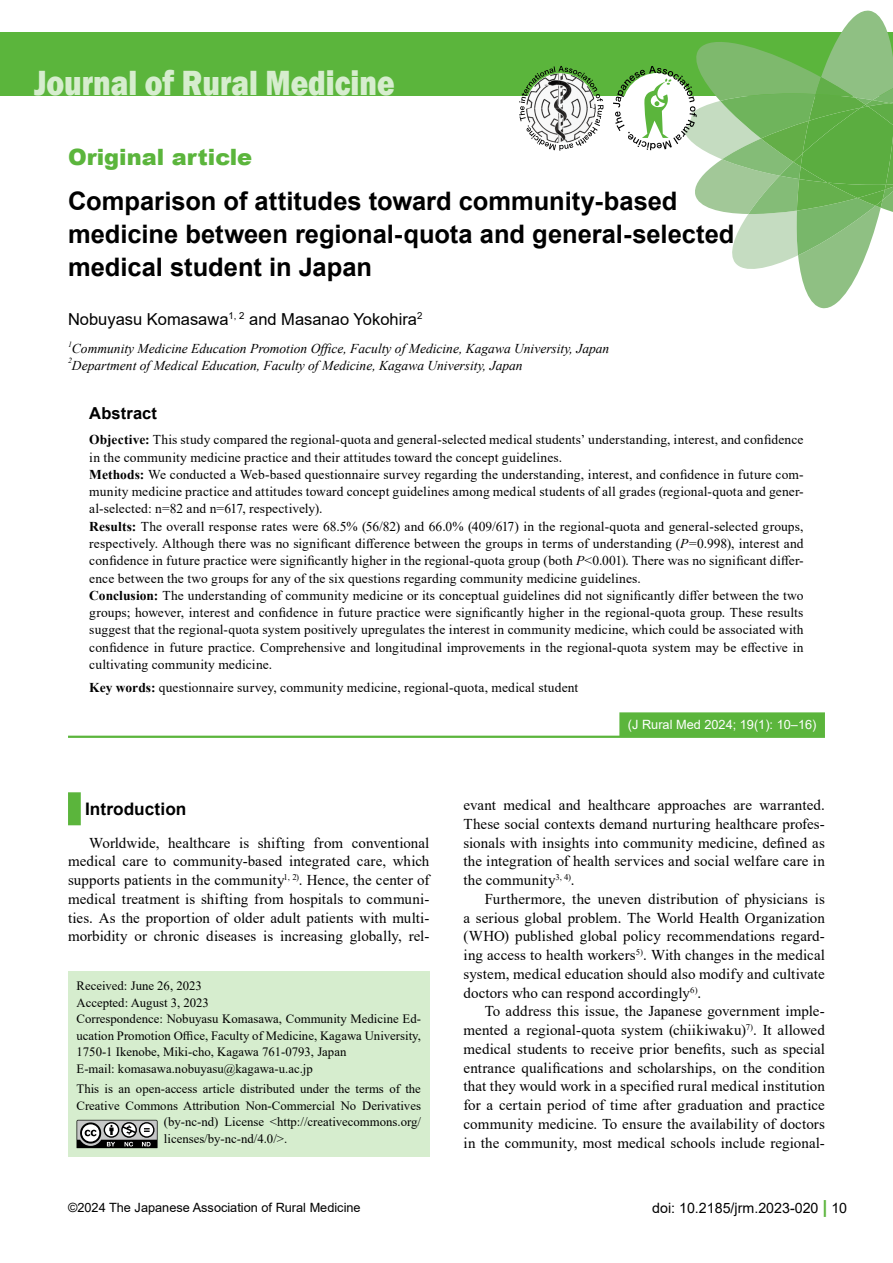
<style>
.page{position:relative;width:893px;height:1263px;background:#fff}
.page>*{position:absolute;margin:0;border:0;box-sizing:border-box;transform-origin:0 0}
.t1{font:800 36px "Franklin Gothic";color:#d6edce;scale:.83 1}
.t2{font:700 25.5px/33px "Arial";color:#000}
.t3{font:900 22.5px "Arial";color:#5bb53c}
.t4{font:700 17.25px "Arial";color:#000}
.t5{font:16.5px "Arial";color:#000}
.t6{font:700 16.5px "Arial";letter-spacing:.01em;color:#000}
.t7{font:15px/18.8px "Times New Roman";letter-spacing:.005em;color:#000;text-align:justify}
.t8{font:14.25px "Arial";color:#000}
.t9{font:13.5px/17.2px "Times New Roman";letter-spacing:.01em;color:#000}
.t10{font:italic 13.5px "Times New Roman";color:#000}
.t11{font:12.75px/16.5px "Times New Roman";color:#000}
.t12{font:12.75px "Arial";color:#000}
.t13{font:12.75px "Arial";color:#fff}
.t14{font:italic 7.8px "Times New Roman";color:#000}
.s1{font-weight:700}
.s2{font-style:italic}
.s3{font-weight:700;font-size:18px;color:#5bb53c}
</style>
<div class="page">
<div style="left:0;top:32px;width:893px;height:64px;background:#5bb53c"></div>
<svg style="left:613px;top:10px;width:280px;height:299px"></svg>
<svg style="left:519px;top:66px;width:84px;height:85px"></svg>
<hr style="left:68px;top:736px;width:757px;height:2px;background:#5bb53c">
<div style="left:619px;top:712px;width:206px;height:24px;background:#5bb53c"></div>
<div style="left:68px;top:792px;width:13px;height:33px;background:#5bb53c"></div>
<div style="left:68px;top:971px;width:361px;height:186px;background:#d6edce"></div>
<svg style="left:77px;top:1120px;width:81px;height:28px"></svg>
<h1 class="t1" style="left:34px;top:59px;width:436px">Journal of Rural Medicine</h1>
<h3 class="t3" style="left:68px;top:140px;width:186px">Original article</h3>
<h2 class="t2" style="left:68px;top:184px;width:668px">Comparison of attitudes toward community-based medicine between regional-quota and general-selected medical student in Japan</h2>
<p class="t5" style="left:68px;top:308px;width:356px">Nobuyasu Komasawa<sup>1,</sup> <sup>2</sup> and Masanao Yokohira<sup>2</sup></p>
<p class="t14" style="left:68px;top:339px;width:5px">1</p>
<p class="t10" style="left:72px;top:339px;width:539px">Community Medicine Education Promotion Office, Faculty of Medicine, Kagawa University, Japan</p>
<p class="t14" style="left:68px;top:355px;width:5px">2</p>
<p class="t10" style="left:72px;top:356px;width:452px">Department of Medical Education, Faculty of Medicine, Kagawa University, Japan</p>
<p class="t6" style="left:89px;top:401px;width:69px">Abstract</p>
<p class="t9" style="left:89px;top:431px;width:716px"><span class="s1">Objective:</span> This study compared the regional-quota and general-selected medical students’ understanding, interest, and confidence in the community medicine practice and their attitudes toward the concept guidelines.<br><span class="s1">Methods:</span> We conducted a Web-based questionnaire survey regarding the understanding, interest, and confidence in future com&shy;munity medicine practice and attitudes toward concept guidelines among medical students of all grades (regional-quota and gener&shy;al-selected: n=82 and n=617, respectively).<br><span class="s1">Results:</span> The overall response rates were 68.5% (56/82) and 66.0% (409/617) in the regional-quota and general-selected groups, respectively. Although there was no significant difference between the groups in terms of understanding (<span class="s2">P</span>=0.998), interest and confidence in future practice were significantly higher in the regional-quota group (both <span class="s2">P</span>&lt;0.001). There was no significant differ&shy;ence between the two groups for any of the six questions regarding community medicine guidelines.<br><span class="s1">Conclusion:</span> The understanding of community medicine or its conceptual guidelines did not significantly differ between the two groups; however, interest and confidence in future practice were significantly higher in the regional-quota group. These results suggest that the regional-quota system positively upregulates the interest in community medicine, which could be associated with confidence in future practice. Comprehensive and longitudinal improvements in the regional-quota system may be effective in cultivating community medicine.</p>
<p class="t9" style="left:89px;top:679px;width:491px"><span class="s1">Key words:</span> questionnaire survey, community medicine, regional-quota, medical student</p>
<p class="t13" style="left:628px;top:716px;width:190px">(J Rural Med 2024; 19(1): 10–16)</p>
<p class="t4" style="left:85px;top:797px;width:103px">Introduction</p>
<p class="t7" style="left:68px;top:833px;width:363px;text-indent:21px">Worldwide, healthcare is shifting from conventional medical care to community-based integrated care, which supports patients in the community<sup>1,</sup> <sup>2)</sup>. Hence, the center of medical treatment is shifting from hospitals to communi&shy;ties. As the proportion of older adult patients with multi&shy;morbidity or chronic diseases is increasing globally, rel-</p>
<p class="t11" style="left:77px;top:977px;width:346px">Received: June 26, 2023<br>Accepted: August 3, 2023<br>Correspondence: Nobuyasu Komasawa, Community Medicine Ed&shy;ucation Promotion Office, Faculty of Medicine, Kagawa University, 1750-1 Ikenobe, Miki-cho, Kagawa 761-0793, Japan<br>E-mail: komasawa.nobuyasu@kagawa-u.ac.jp</p>
<p class="t11" style="left:77px;top:1080px;width:346px">This is an open-access article distributed under the terms of the</p>
<p class="t11" style="left:77px;top:1097px;width:346px">Creative Commons Attribution Non-Commercial No Derivatives</p>
<p class="t11" style="left:164px;top:1113px;width:259px">(by-nc-nd) License &lt;http://creativecommons.org/</p>
<p class="t11" style="left:164px;top:1130px;width:125px">licenses/by-nc-nd/4.0/&gt;.</p>
<p class="t12" style="left:68px;top:1199px;width:294px">©2024 The Japanese Association of Rural Medicine</p>
<p class="t7" style="left:463px;top:795px;width:363px">evant medical and healthcare approaches are warranted.<br>These social contexts demand nurturing healthcare profes&shy;sionals with insights into community medicine, defined as the integration of health services and social welfare care in the community<sup>3,</sup> <sup>4)</sup>.</p>
<p class="t7" style="left:463px;top:889px;width:363px;text-indent:21px">Furthermore, the uneven distribution of physicians is a serious global problem. The World Health Organization (WHO) published global policy recommendations regard&shy;ing access to health workers<sup>5)</sup>. With changes in the medical system, medical education should also modify and cultivate doctors who can respond accordingly<sup>6)</sup>.</p>
<p class="t7" style="left:463px;top:1001px;width:363px;text-indent:21px">To address this issue, the Japanese government imple&shy;mented a regional-quota system (chiikiwaku)<sup>7)</sup>. It allowed medical students to receive prior benefits, such as special entrance qualifications and scholarships, on the condition that they would work in a specified rural medical institution for a certain period of time after graduation and practice community medicine. To ensure the availability of doctors in the community, most medical schools include regional-</p>
<p class="t8" style="left:652px;top:1198px;width:196px">doi: 10.2185/jrm.2023-020 <span class="s3">|</span> 10</p>
</div>
